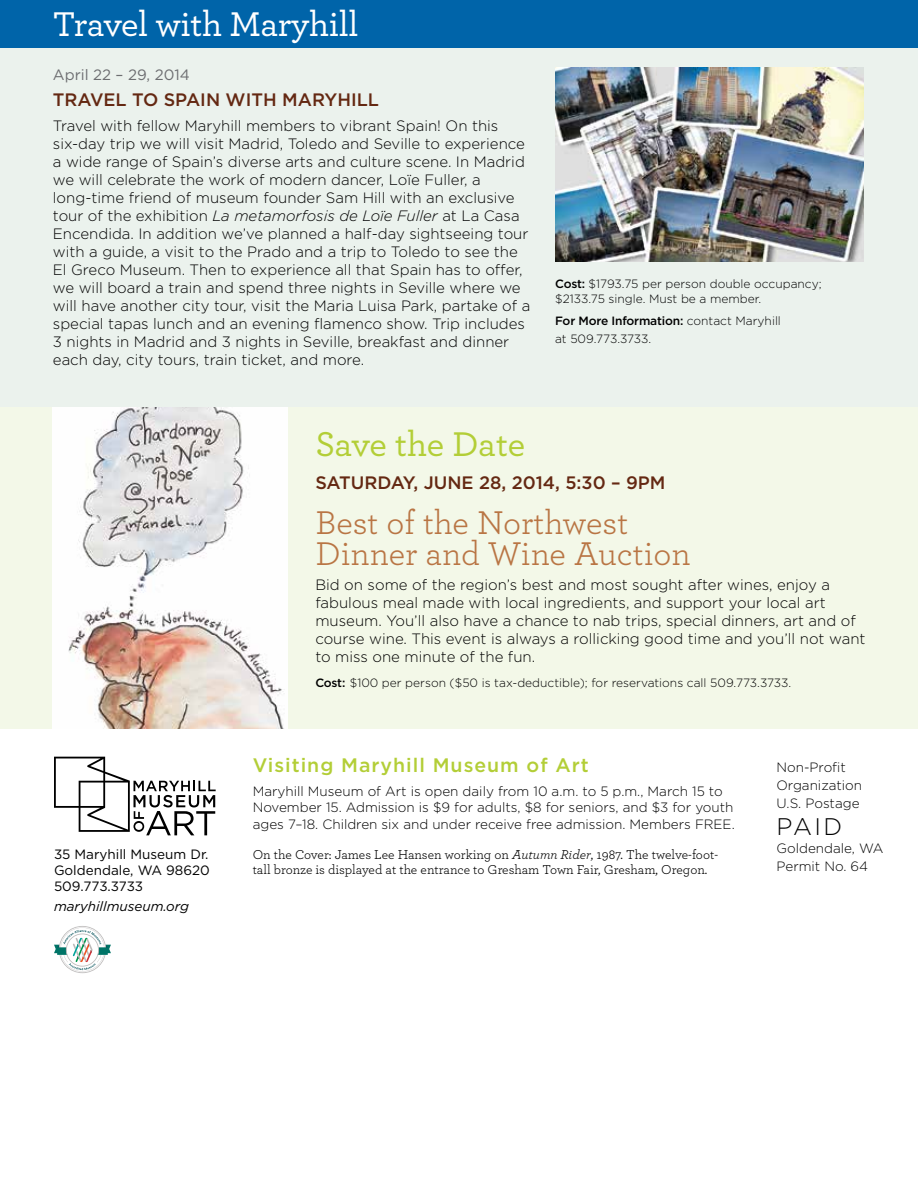
<style>
.page{position:relative;width:918px;height:1188px;background:#fff}
.page>*{position:absolute;margin:0;border:0;box-sizing:border-box;transform-origin:0 0}
.t1{font:500 36px "Archer";letter-spacing:-.01em;color:#fff}
.t2{font:500 36px "Archer";letter-spacing:-.01em;color:#b3ce37}
.t3{font:34.5px/31.5px "Archer";color:#b97544}
.t4{font:300 24px "Gotham";color:#000}
.t5{font:500 19.5px "Gotham";letter-spacing:.05em;color:#b3ce37}
.t6{font:500 18px "Gotham";color:#642812}
.t7{font:300 15px/18px "Gotham";color:#000}
.t8{font:15px "Gotham";color:#6d6e71}
.t9{font:300 13.5px/18px "Gotham";color:#000}
.t10{font:13.5px/15px "Archer";color:#000}
.t11{font:13.5px/16.2px "Gotham";color:#000;text-align:justify}
.t12{font:italic 13.5px "Gotham";color:#000}
.t13{font:300 12px/15px "Gotham";color:#000}
.s1{font-style:italic}
.s2{font-weight:500}
</style>
<div class="page">
<div style="left:0;top:407px;width:918px;height:322px;background:#f3f8e8"></div>
<img style="left:53px;top:407px;width:235px;height:322px">
<div style="left:0;top:37px;width:918px;height:370px;background:#ebf2ed"></div>
<svg style="left:54px;top:757px;width:162px;height:78px"></svg>
<svg style="left:54px;top:926px;width:57px;height:47px"></svg>
<img style="left:555px;top:68px;width:309px;height:193px">
<div style="left:0;top:0;width:918px;height:47px;background:#0064a9"></div>
<h1 class="t1" style="left:53px;top:-2px;width:307px">Travel with Maryhill</h1>
<p class="t8" style="left:53px;top:65px;width:138px">April 22 – 29, 2014</p>
<p class="t6" style="left:53px;top:88px;width:328px">TRAVEL TO SPAIN WITH MARYHILL</p>
<p class="t7" style="left:53px;top:116px;width:479px">Travel with fellow Maryhill members to vibrant Spain! On this six-day trip we will visit Madrid, Toledo and Seville to experience a wide range of Spain’s diverse arts and culture scene. In Madrid we will celebrate the work of modern dancer, Loïe Fuller, a long-time friend of museum founder Sam Hill with an exclusive tour of the exhibition <span class="s1">La metamorfosis de Loïe Fuller</span> at La Casa Encendida. In addition we’ve planned a half-day sightseeing tour with a guide, a visit to the Prado and a trip to Toledo to see the El Greco Museum. Then to experience all that Spain has to offer, we will board a train and spend three nights in Seville where we will have another city tour, visit the Maria Luisa Park, partake of a special tapas lunch and an evening flamenco show. Trip includes 3 nights in Madrid and 3 nights in Seville, breakfast and dinner each day, city tours, train ticket, and more.</p>
<p class="t13" style="left:555px;top:276px;width:268px"><span class="s2">Cost:</span> $1793.75 per person double occupancy; $2133.75 single. Must be a member.</p>
<p class="t13" style="left:555px;top:311px;width:227px;line-height:18px"><span class="s2">For More Information:</span> contact Maryhill at 509.773.3733.</p>
<p class="t11" style="left:54px;top:846px;width:157px">35 Maryhill Museum Dr.<br>Goldendale, WA 98620<br>509.773.3733</p>
<p class="t12" style="left:54px;top:898px;width:137px">maryhillmuseum.org</p>
<h1 class="t2" style="left:315px;top:418px;width:212px">Save the Date</h1>
<p class="t6" style="left:315px;top:470px;width:352px">SATURDAY, JUNE 28, 2014, 5:30 – 9PM</p>
<h2 class="t3" style="left:315px;top:505px;width:377px">Best of the Northwest<br>Dinner and Wine Auction</h2>
<p class="t7" style="left:315px;top:575px;width:552px">Bid on some of the region’s best and most sought after wines, enjoy a fabulous meal made with local ingredients, and support your local art museum. You’ll also have a chance to nab trips, special dinners, art and of course wine. This event is always a rollicking good time and you’ll not want to miss one minute of the fun.</p>
<p class="t13" style="left:315px;top:675px;width:477px"><span class="s2">Cost:</span> $100 per person ($50 is tax-deductible); for reservations call 509.773.3733.</p>
<h3 class="t5" style="left:253px;top:753px;width:338px">Visiting Maryhill Museum of Art</h3>
<p class="t9" style="left:253px;top:782px;width:484px;line-height:16.5px">Maryhill Museum of Art is open daily from 10 a.m. to 5 p.m., March 15 to<br>November 15. Admission is $9 for adults, $8 for seniors, and $3 for youth ages 7–18. Children six and under receive free admission. Members FREE.</p>
<p class="t10" style="left:253px;top:847px;width:467px">On the Cover: James Lee Hansen working on <span class="s1">Autumn Rider</span>, 1987. The twelve-foot&shy;tall bronze is displayed at the entrance to Gresham Town Fair, Gresham, Oregon.</p>
<p class="t9" style="left:777px;top:758px;width:87px">Non-Profit<br>Organization<br>U.S. Postage</p>
<h3 class="t4" style="left:777px;top:811px;width:67px">PAID</h3>
<p class="t9" style="left:777px;top:839px;width:108px">Goldendale, WA<br>Permit No. 64</p>
</div>
